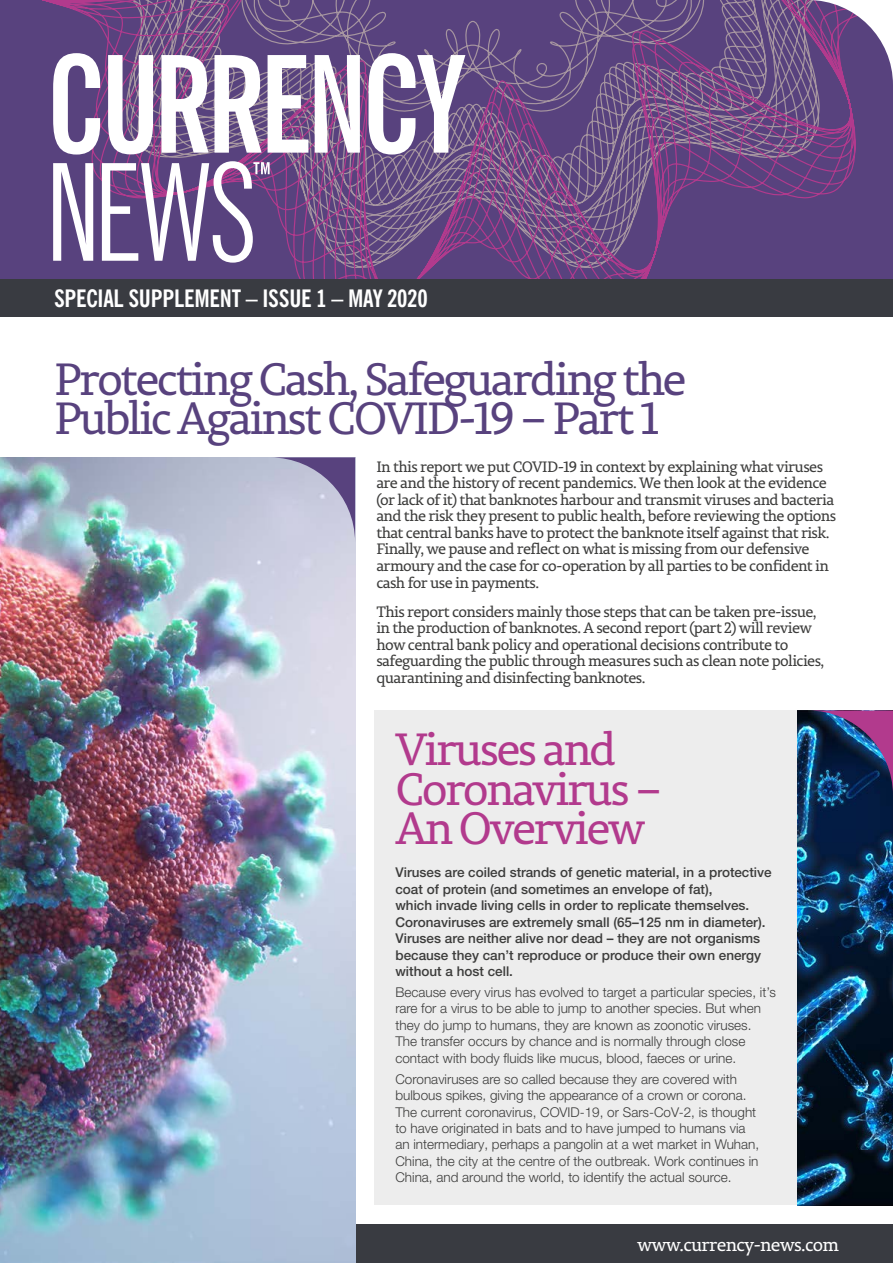
<style>
.page{position:relative;width:893px;height:1263px;background:#fff}
.page>*{position:absolute;margin:0;border:0;box-sizing:border-box;transform-origin:0 0}
.t1{font:45px/39px "Permian Slab Serif Typeface";letter-spacing:-.06em;color:#58427e}
.t2{font:45px/39px "Permian Slab Serif Typeface";letter-spacing:-.06em;color:#b23a8d}
.t3{font:700 condensed 24px "News Gothic BT";letter-spacing:-.01em;color:#fff}
.t4{font:18px "Permian Slab Serif Typeface";letter-spacing:-.04em;color:#fff}
.t5{font:15px/16.5px "Permian Slab Serif Typeface";letter-spacing:-.04em;color:#3c3c3b}
.t6{font:300 13.5px/16.5px "Helvetica Neue LTW1 G";color:#3c3c3b}
.t7{font:500 13.5px/16.5px "Helvetica Neue LTW1 G";color:#3c3c3b}
</style>
<div class="page">
<div style="left:0;top:1225px;width:893px;height:38px;background:#393b41"></div>
<div style="left:0;top:279px;width:893px;height:38px;background:#393b41"></div>
<svg style="left:0;top:0;width:893px;height:279px;background:#684a83"></svg>
<svg style="left:243px;top:0;width:459px;height:39px;background:#604a81"></svg>
<svg style="left:53px;top:163px;width:40px;height:98px"></svg>
<svg style="left:369px;top:53px;width:96px;height:102px"></svg>
<svg style="left:315px;top:55px;width:45px;height:98px"></svg>
<svg style="left:268px;top:55px;width:40px;height:98px"></svg>
<svg style="left:161px;top:55px;width:101px;height:98px"></svg>
<svg style="left:108px;top:55px;width:45px;height:99px"></svg>
<svg style="left:53px;top:53px;width:47px;height:102px"></svg>
<svg style="left:102px;top:161px;width:168px;height:102px"></svg>
<div style="left:374px;top:710px;width:465px;height:495px;background:#ededed"></div>
<img style="left:0;top:457px;width:355px;height:806px">
<img style="left:797px;top:710px;width:96px;height:495px">
<svg style="left:270px;top:457px;width:85px;height:85px;background:#afacc9"></svg>
<img style="left:808px;top:710px;width:85px;height:85px">
<svg style="left:808px;top:0;width:85px;height:85px"></svg>
<h2 class="t3" style="left:54px;top:284px;width:375px">SPECIAL SUPPLEMENT – ISSUE 1 – MAY 2020</h2>
<h1 class="t1" style="left:54px;top:358px;width:634px">Protecting Cash, Safeguarding the<br>Public Against COVID-19 – Part 1</h1>
<p class="t5" style="left:376px;top:458px;width:462px">In this report we put COVID-19 in context by explaining what viruses are and the history of recent pandemics. We then look at the evidence (or lack of it) that banknotes harbour and transmit viruses and bacteria and the risk they present to public health, before reviewing the options that central banks have to protect the banknote itself against that risk.<br>Finally, we pause and reflect on what is missing from our defensive armoury and the case for co-operation by all parties to be confident in cash for use in payments.</p>
<p class="t5" style="left:376px;top:603px;width:449px">This report considers mainly those steps that can be taken pre-issue, in the production of banknotes. A second report (part 2) will review how central bank policy and operational decisions contribute to safeguarding the public through measures such as clean note policies, quarantining and disinfecting banknotes.</p>
<h1 class="t2" style="left:395px;top:728px;width:268px">Viruses and<br>Coronavirus –<br>An Overview</h1>
<p class="t7" style="left:395px;top:864px;width:378px">Viruses are coiled strands of genetic material, in a protective coat of protein (and sometimes an envelope of fat),<br>which invade living cells in order to replicate themselves.<br>Coronaviruses are extremely small (65–125 nm in diameter).<br>Viruses are neither alive nor dead – they are not organisms because they can’t reproduce or produce their own energy without a host cell.</p>
<p class="t6" style="left:395px;top:984px;width:382px">Because every virus has evolved to target a particular species, it’s rare for a virus to be able to jump to another species. But when they do jump to humans, they are known as zoonotic viruses.<br>The transfer occurs by chance and is normally through close contact with body fluids like mucus, blood, faeces or urine.</p>
<p class="t6" style="left:395px;top:1070px;width:365px">Coronaviruses are so called because they are covered with bulbous spikes, giving the appearance of a crown or corona.<br>The current coronavirus, COVID-19, or Sars-CoV-2, is thought to have originated in bats and to have jumped to humans via an intermediary, perhaps a pangolin at a wet market in Wuhan, China, the city at the centre of the outbreak. Work continues in China, and around the world, to identify the actual source.</p>
<p class="t4" style="left:637px;top:1230px;width:203px">www.currency-news.com</p>
</div>
